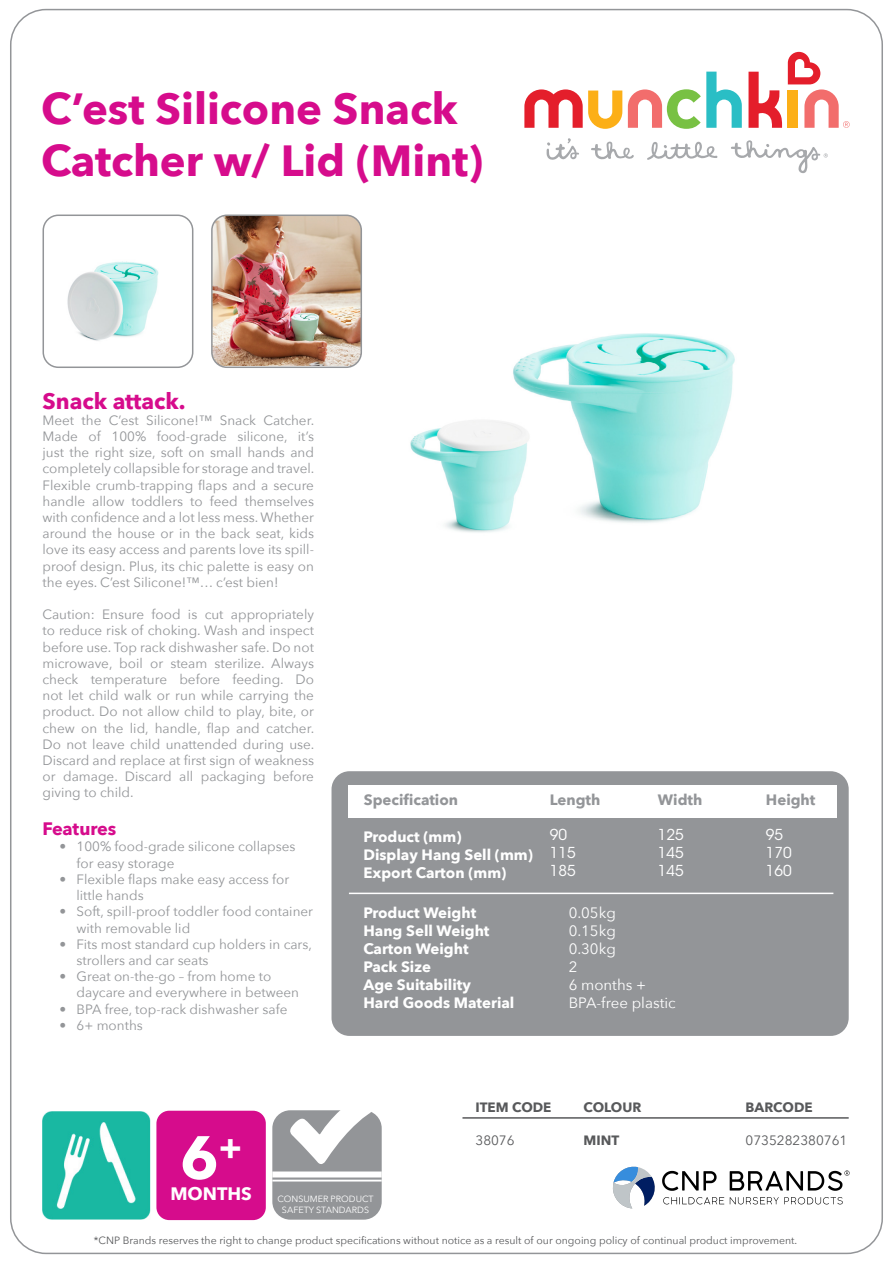
<style>
.page{position:relative;width:893px;height:1263px;background:#fff}
.page>*{position:absolute;margin:0;border:0;box-sizing:border-box;transform-origin:0 0}
.t1{font:700 60px "Avenir Next";color:#fff}
.t2{font:700 43.5px/52.2px "Avenir Next";color:#d60c8c}
.t3{font:700 22.5px "Avenir Next";color:#d60c8c}
.t4{font:700 18px "Avenir Next";letter-spacing:-.005em;color:#d60c8c}
.t5{font:700 18px "Avenir Next";color:#fff}
.t6{font:700 15px/18px "Avenir Next";color:#fff}
.t7{font:15px/18px "Avenir Next";color:#fff}
.t8{font:700 15px "Avenir Next";color:#939598}
.t9{font:15px "ITC Avant Garde Std";color:#fff}
.t10{font:13.5px/16.2px "Avenir Next";color:#939598}
.t11{font:700 13.5px "Avenir Next";color:#58595b}
.t12{font:13.5px "Avenir Next";color:#58595b}
.t13{font:10.5px "Avenir Next";color:#58595b}
.t14{font:9px/10.8px "Avenir Next";color:#fff;text-align:center}
</style>
<div class="page">
<svg style="left:731px;top:140px;width:97px;height:33px"></svg>
<svg style="left:647px;top:141px;width:71px;height:19px"></svg>
<svg style="left:591px;top:142px;width:43px;height:17px"></svg>
<svg style="left:547px;top:138px;width:32px;height:22px"></svg>
<svg style="left:788px;top:52px;width:62px;height:76px"></svg>
<div style="left:788px;top:90px;width:10px;height:38px;background:#fcaf17"></div>
<svg style="left:748px;top:72px;width:34px;height:56px"></svg>
<svg style="left:628px;top:72px;width:114px;height:57px"></svg>
<svg style="left:524px;top:89px;width:98px;height:40px"></svg>
<svg style="left:662px;top:1171px;width:55px;height:20px"></svg>
<svg style="left:663px;top:1197px;width:61px;height:7px"></svg>
<svg style="left:730px;top:1197px;width:113px;height:7px"></svg>
<svg style="left:730px;top:1170px;width:120px;height:21px"></svg>
<svg style="left:612px;top:1166px;width:43px;height:42px"></svg>
<div style="left:272px;top:1110px;width:110px;height:110px;background:#939598;border-radius:18px"></div>
<div style="left:272px;top:1171px;width:110px;height:6px;background:#fff"></div>
<hr style="left:272px;top:1180px;width:110px;height:1px;background:#fff">
<svg style="left:288px;top:1110px;width:86px;height:54px"></svg>
<hr style="left:462px;top:1117px;width:387px;height:2px;background:#58595b">
<div style="left:331px;top:771px;width:518px;height:265px;background:#939598;border-radius:18px"></div>
<hr style="left:349px;top:893px;width:484px;height:1px;background:#fff">
<div style="left:349px;top:785px;width:488px;height:32px;background:#fff"></div>
<img style="left:42px;top:1111px;width:108px;height:108px">
<div style="left:156px;top:1111px;width:110px;height:109px;background:#d60c8c;border-radius:13px"></div>
<img style="left:212px;top:215px;width:149px;height:150px">
<div style="left:211px;top:215px;width:151px;height:153px;border:2px solid #939598;border-radius:15px"></div>
<img style="left:43px;top:217px;width:150px;height:149px">
<div style="left:43px;top:215px;width:150px;height:153px;border:2px solid #939598;border-radius:15px"></div>
<img style="left:513px;top:333px;width:222px;height:190px">
<img style="left:410px;top:413px;width:134px;height:120px">
<h2 class="t2" style="left:41px;top:82px;width:443px">C’est Silicone Snack<br>Catcher w/ Lid (Mint)</h2>
<h3 class="t3" style="left:43px;top:381px;width:145px">Snack attack.</h3>
<p class="t10" style="left:43px;top:411px;width:273px;text-align:justify">Meet the C’est Silicone!™ Snack Catcher.<br>Made of 100% food-grade silicone, it’s just the right size, soft on small hands and completely collapsible for storage and travel.<br>Flexible crumb-trapping flaps and a secure handle allow toddlers to feed themselves with confidence and a lot less mess. Whether around the house or in the back seat, kids love its easy access and parents love its spill&shy;proof design. Plus, its chic palette is easy on the eyes. C’est Silicone!™… c’est bien!</p>
<p class="t10" style="left:43px;top:606px;width:273px;text-align:justify">Caution: Ensure food is cut appropriately to reduce risk of choking. Wash and inspect before use. Top rack dishwasher safe. Do not microwave, boil or steam sterilize. Always check temperature before feeding. Do not let child walk or run while carrying the product. Do not allow child to play, bite, or chew on the lid, handle, flap and catcher.<br>Do not leave child unattended during use.<br>Discard and replace at first sign of weakness or damage. Discard all packaging before giving to child.</p>
<h3 class="t4" style="left:43px;top:813px;width:75px">Features</h3>
<p class="t10" style="left:77px;top:838px;width:221px;text-indent:-17px">• 100% food-grade silicone collapses for easy storage</p>
<p class="t10" style="left:77px;top:870px;width:214px;text-indent:-17px">• Flexible flaps make easy access for little hands</p>
<p class="t10" style="left:77px;top:903px;width:238px;text-indent:-17px">• Soft, spill-proof toddler food container with removable lid</p>
<p class="t10" style="left:77px;top:935px;width:237px;text-indent:-17px">• Fits most standard cup holders in cars, strollers and car seats</p>
<p class="t10" style="left:77px;top:968px;width:224px;text-indent:-17px">• Great on-the-go – from home to daycare and everywhere in between</p>
<p class="t10" style="left:60px;top:1000px;width:229px">• BPA free, top-rack dishwasher safe</p>
<p class="t10" style="left:60px;top:1016px;width:85px">• 6+ months</p>
<p class="t8" style="left:364px;top:787px;width:96px">Specification</p>
<p class="t8" style="left:550px;top:787px;width:52px">Length</p>
<p class="t8" style="left:658px;top:787px;width:46px">Width</p>
<p class="t8" style="left:766px;top:787px;width:51px">Height</p>
<p class="t9" style="left:550px;top:825px;width:19px">90</p>
<p class="t9" style="left:658px;top:825px;width:27px">125</p>
<p class="t9" style="left:766px;top:825px;width:19px">95</p>
<p class="t9" style="left:550px;top:843px;width:27px">115</p>
<p class="t9" style="left:658px;top:843px;width:27px">145</p>
<p class="t9" style="left:766px;top:843px;width:27px">170</p>
<p class="t9" style="left:550px;top:861px;width:27px">185</p>
<p class="t9" style="left:658px;top:861px;width:27px">145</p>
<p class="t9" style="left:766px;top:861px;width:27px">160</p>
<p class="t6" style="left:363px;top:827px;width:171px">Product (mm)<br>Display Hang Sell (mm)<br>Export Carton (mm)</p>
<p class="t6" style="left:363px;top:903px;width:152px">Product Weight<br>Hang Sell Weight<br>Carton Weight<br>Pack Size<br>Age Suitability<br>Hard Goods Material</p>
<p class="t7" style="left:569px;top:903px;width:109px">0.05kg<br>0.15kg<br>0.30kg<br>2<br>6 months +<br>BPA-free plastic</p>
<h1 class="t1" style="left:180px;top:1106px;width:64px">6<sup>+</sup></h1>
<h3 class="t5" style="left:170px;top:1178px;width:83px">MONTHS</h3>
<p class="t14" style="left:278px;top:1193px;width:98px">CONSUMER PRODUCT<br>SAFETY STANDARDS</p>
<p class="t11" style="left:475px;top:1096px;width:77px">ITEM CODE</p>
<p class="t11" style="left:583px;top:1096px;width:59px">COLOUR</p>
<p class="t11" style="left:745px;top:1096px;width:69px">BARCODE</p>
<p class="t12" style="left:475px;top:1128px;width:41px">38076</p>
<p class="t11" style="left:583px;top:1128px;width:37px">MINT</p>
<p class="t12" style="left:745px;top:1128px;width:103px">0735282380761</p>
<p class="t13" style="left:94px;top:1231px;width:705px">*CNP Brands reserves the right to change product specifications without notice as a result of our ongoing policy of continual product improvement.</p>
</div>
